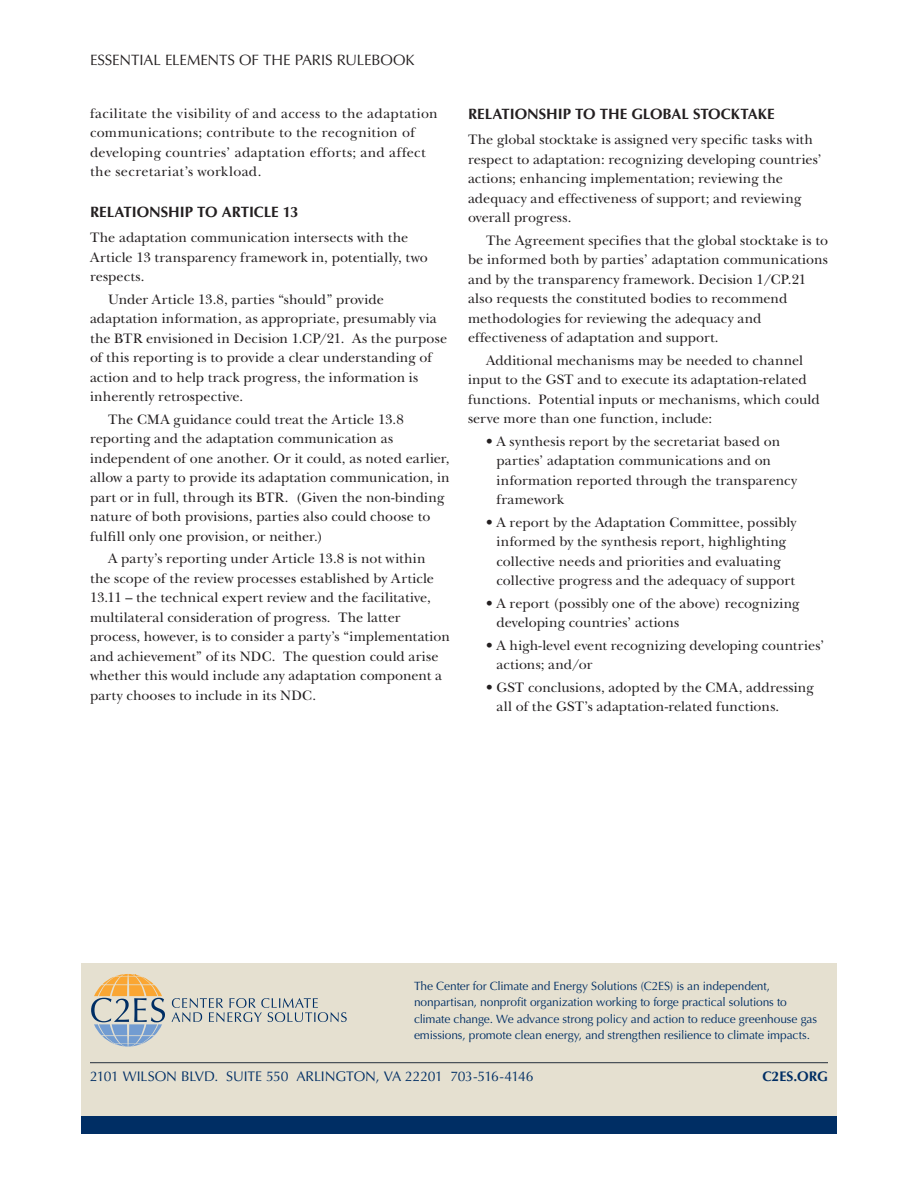
<style>
.page{position:relative;width:918px;height:1188px;background:#fff}
.page>*{position:absolute;margin:0;border:0;box-sizing:border-box;transform-origin:0 0}
.FCI_H3_Optima_Bold_C{font:700 15px "Optima LT Std";letter-spacing:-.005em;color:#231f20}
.t1{font:15px "Optima LT Std";letter-spacing:-.005em;color:#231f20}
.FCI_Body_Copy{font:14.25px/19.5px "New Baskerville Std";letter-spacing:.01em;color:#231f20}
.FCI_Body_Copy_bullet{font:14.25px/19.5px "New Baskerville Std";letter-spacing:.005em;color:#231f20}
.FCI_Body_Copy_1P{font:14.25px/19.5px "New Baskerville Std";letter-spacing:.005em;color:#231f20}
.t2{font:13.95px "Optima LT Std";letter-spacing:-.01em;color:#002e64}
.t3{font:700 13.95px "Optima LT Std";color:#002e64}
.t4{font:12px/16.5px "Optima LT Std";letter-spacing:-.01em;color:#002e64}
</style>
<div class="page">
<div style="left:81px;top:963px;width:756px;height:171px;background:#e5e0d0"></div>
<div style="left:81px;top:1116px;width:756px;height:18px;background:#002e64"></div>
<hr style="left:88px;top:1060px;width:742px;height:4px;background:#231f20;opacity:.75">
<svg style="left:172px;top:998px;width:175px;height:24px"></svg>
<svg style="left:91px;top:974px;width:74px;height:73px"></svg>
<p class="t1" style="left:90px;top:51px;width:326px">ESSENTIAL ELEMENTS OF THE PARIS RULEBOOK</p>
<p class="FCI_Body_Copy" style="left:90px;top:103px;width:349px">facilitate the visibility of and access to the adaptation communications; contribute to the recognition of developing countries’ adaptation efforts; and affect the secretariat’s workload.</p>
<p class="FCI_H3_Optima_Bold_C" style="left:90px;top:203px;width:210px">RELATIONSHIP TO ARTICLE 13</p>
<p class="FCI_Body_Copy_1P" style="left:90px;top:228px;width:339px">The adaptation communication intersects with the<br>Article 13 transparency framework in, potentially, two respects.</p>
<p class="FCI_Body_Copy" style="left:90px;top:289px;width:359px;text-indent:18px">Under Article 13.8, parties “should” provide adaptation information, as appropriate, presumably via the BTR envisioned in Decision 1.CP/21. As the purpose of this reporting is to provide a clear understanding of action and to help track progress, the information is inherently retrospective.</p>
<p class="FCI_Body_Copy" style="left:90px;top:409px;width:361px;text-indent:18px">The CMA guidance could treat the Article 13.8 reporting and the adaptation communication as independent of one another. Or it could, as noted earlier, allow a party to provide its adaptation communication, in part or in full, through its BTR. (Given the non-binding nature of both provisions, parties also could choose to fulfill only one provision, or neither.)</p>
<p class="FCI_Body_Copy" style="left:90px;top:549px;width:362px;text-indent:18px">A party’s reporting under Article 13.8 is not within<br>the scope of the review processes established by Article 13.11 – the technical expert review and the facilitative, multilateral consideration of progress. The latter process, however, is to consider a party’s “implementation and achievement” of its NDC. The question could arise whether this would include any adaptation component a party chooses to include in its NDC.</p>
<p class="FCI_H3_Optima_Bold_C" style="left:468px;top:105px;width:308px">RELATIONSHIP TO THE GLOBAL STOCKTAKE</p>
<p class="FCI_Body_Copy_1P" style="left:468px;top:130px;width:355px">The global stocktake is assigned very specific tasks with respect to adaptation: recognizing developing countries’ actions; enhancing implementation; reviewing the adequacy and effectiveness of support; and reviewing overall progress.</p>
<p class="FCI_Body_Copy" style="left:468px;top:231px;width:362px;text-indent:18px">The Agreement specifies that the global stocktake is to be informed both by parties’ adaptation communications and by the transparency framework. Decision 1/CP.21 also requests the constituted bodies to recommend methodologies for reviewing the adequacy and effectiveness of adaptation and support.</p>
<p class="FCI_Body_Copy" style="left:468px;top:351px;width:353px;text-indent:18px">Additional mechanisms may be needed to channel input to the GST and to execute its adaptation-related functions. Potential inputs or mechanisms, which could serve more than one function, include:</p>
<p class="FCI_Body_Copy_bullet" style="left:496px;top:432px;width:302px;text-indent:-10px">• A synthesis report by the secretariat based on parties’ adaptation communications and on information reported through the transparency framework</p>
<p class="FCI_Body_Copy_bullet" style="left:496px;top:513px;width:302px;text-indent:-10px">• A report by the Adaptation Committee, possibly informed by the synthesis report, highlighting collective needs and priorities and evaluating collective progress and the adequacy of support</p>
<p class="FCI_Body_Copy_bullet" style="left:496px;top:594px;width:305px;text-indent:-10px">• A report (possibly one of the above) recognizing developing countries’ actions</p>
<p class="FCI_Body_Copy_bullet" style="left:496px;top:636px;width:329px;text-indent:-10px">• A high-level event recognizing developing countries’ actions; and/or</p>
<p class="FCI_Body_Copy_bullet" style="left:496px;top:678px;width:319px;text-indent:-10px">• GST conclusions, adopted by the CMA, addressing all of the GST’s adaptation-related functions.</p>
<p class="t4" style="left:414px;top:978px;width:405px">The Center for Climate and Energy Solutions (C2ES) is an independent, nonpartisan, nonprofit organization working to forge practical solutions to climate change. We advance strong policy and action to reduce greenhouse gas emissions, promote clean energy, and strengthen resilience to climate impacts.</p>
<p class="t2" style="left:90px;top:1068px;width:445px">2101 WILSON BLVD. SUITE 550 ARLINGTON, VA 22201 703-516-4146</p>
<p class="t3" style="left:762px;top:1068px;width:67px">C2ES.ORG</p>
</div>
